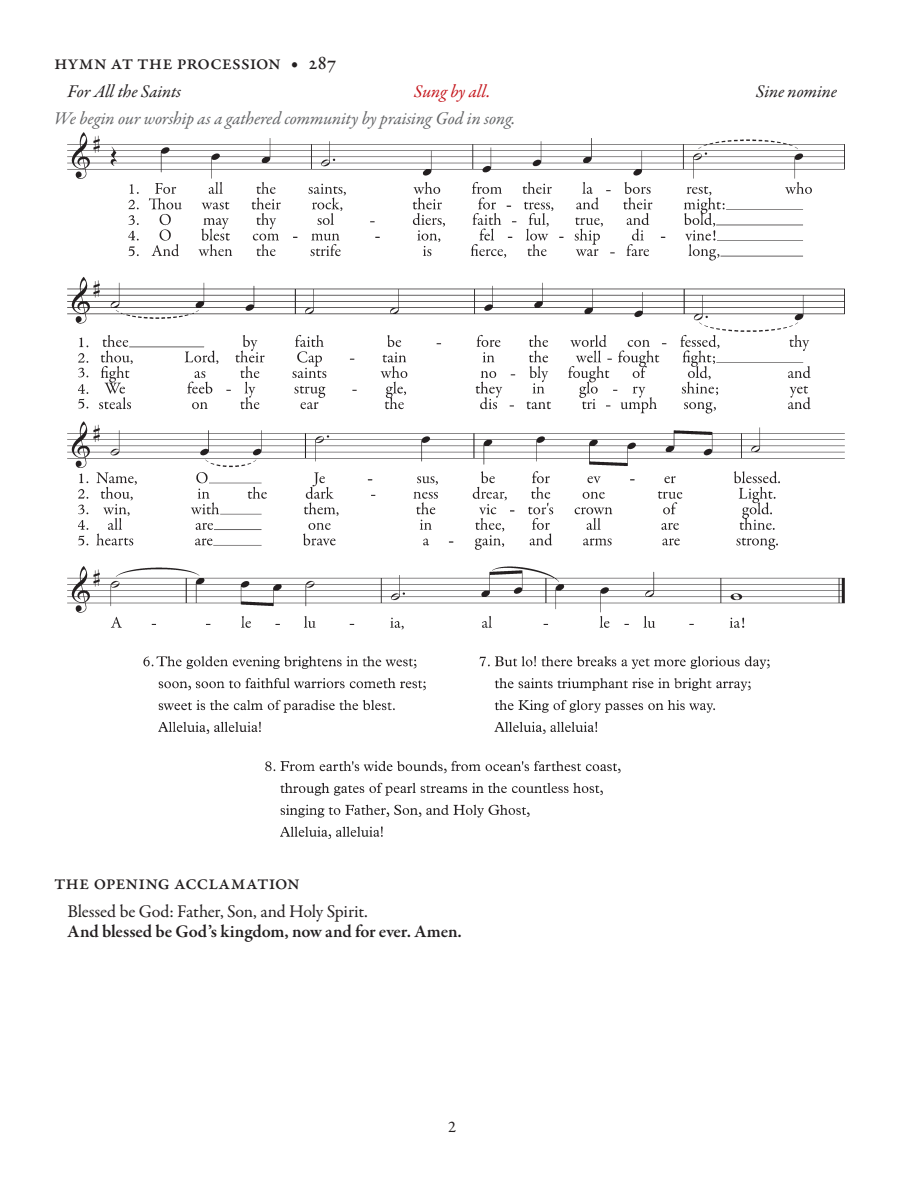
<style>
.page{position:relative;width:918px;height:1188px;background:#fff}
.page>*{position:absolute;margin:0;border:0;box-sizing:border-box;transform-origin:0 0}
.t1{font:500 21px "Garamond Premr Pro";letter-spacing:-.015em;color:#231f20}
.t2{font:italic 18px "Garamond Premr Pro";letter-spacing:-.005em;color:#636466}
.t3{font:600 18px "Garamond Premr Pro";letter-spacing:-.005em;color:#231f20}
.t4{font:18px "Garamond Premr Pro";letter-spacing:-.01em;color:#231f20}
.t5{font:italic 18px "Garamond Premr Pro";letter-spacing:-.005em;color:#231f20}
.t6{font:italic 18px "Garamond Premr Pro";letter-spacing:-.005em;color:#c4151c}
.t7{font:16.5px "Garamond Premr Pro";color:#231f20}
.s1{font-size:16.5px}
</style>
<div class="page">
<img style="left:68px;top:133px;width:776px;height:705px">
<p class="t1" style="left:54px;top:50px;width:284px">hymn at the procession <span class="s1">•</span> 287</p>
<p class="t5" style="left:68px;top:80px;width:115px">For All the Saints</p>
<p class="t6" style="left:414px;top:80px;width:78px">Sung by all.</p>
<p class="t5" style="left:756px;top:80px;width:83px">Sine nomine</p>
<p class="t2" style="left:54px;top:107px;width:463px">We begin our worship as a gathered community by praising God in song.</p>
<p class="t1" style="left:54px;top:870px;width:247px">the opening acclamation</p>
<p class="t4" style="left:68px;top:900px;width:302px">Blessed be God: Father, Son, and Holy Spirit.</p>
<p class="t3" style="left:68px;top:921px;width:396px">And blessed be God’s kingdom, now and for ever. Amen.</p>
<p class="t7" style="left:448px;top:1117px;width:10px">2</p>
</div>
